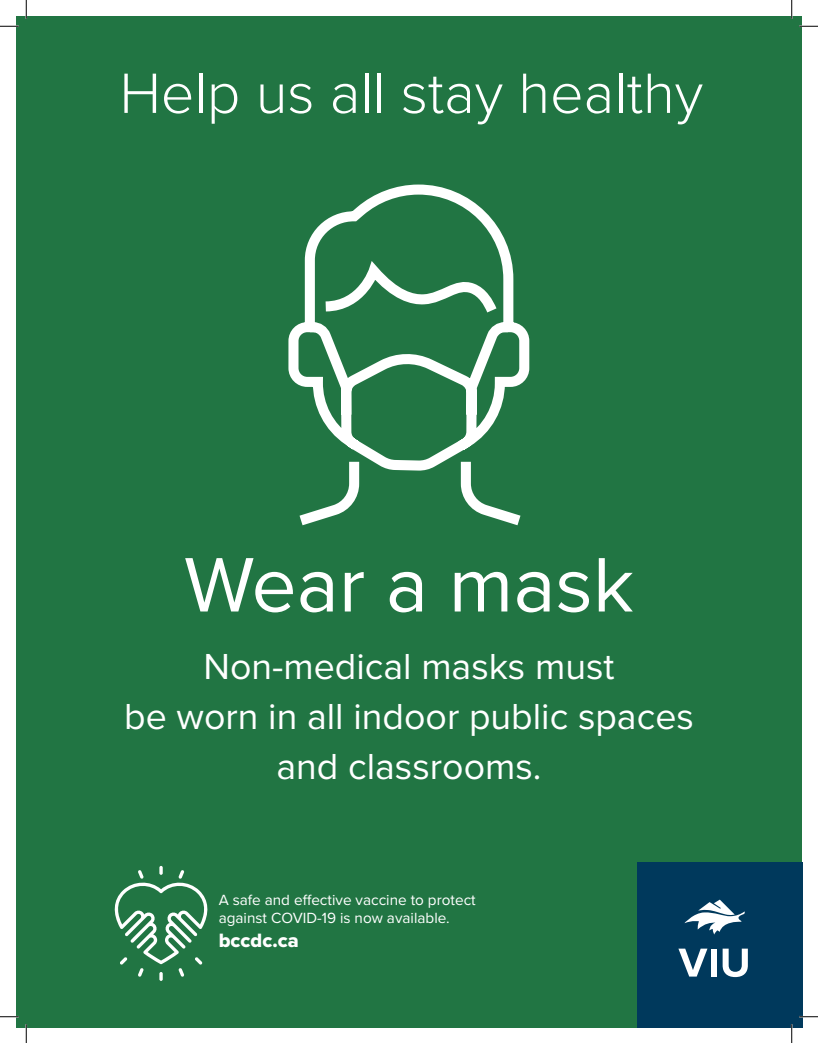
<style>
.page{position:relative;width:818px;height:1043px;background:#fff}
.page>*{position:absolute;margin:0;border:0;box-sizing:border-box;transform-origin:0 0}
.t1{font:80px "Proxima Nova";color:#fff}
.t2{font:300 58.88px "Proxima Nova";color:#fff}
.t3{font:37.5px/50px "Proxima Nova";color:#fff;text-align:center}
.t4{font:20px "Proxima Nova Extrabld";color:#fff}
.t5{font:15.25px/18.4px "Proxima Nova";color:#fff}
</style>
<div class="page">
<div style="left:16px;top:16px;width:785px;height:1012px;background:#217543"></div>
<svg style="left:114px;top:866px;width:94px;height:114px"></svg>
<svg style="left:288px;top:184px;width:242px;height:342px"></svg>
<div style="left:637px;top:862px;width:165px;height:166px;background:#00395c"></div>
<svg style="left:678px;top:899px;width:70px;height:79px"></svg>
<svg style="left:0;top:25px;width:19px;height:2px"></svg>
<svg style="left:799px;top:25px;width:19px;height:2px"></svg>
<svg style="left:0;top:1016px;width:19px;height:1px"></svg>
<svg style="left:799px;top:1015px;width:19px;height:2px"></svg>
<svg style="left:25px;top:0;width:2px;height:19px"></svg>
<svg style="left:25px;top:1024px;width:2px;height:18px"></svg>
<svg style="left:790px;top:0;width:2px;height:19px"></svg>
<svg style="left:790px;top:1024px;width:2px;height:18px"></svg>
<h2 class="t2" style="left:119px;top:58px;width:585px">Help us all stay healthy</h2>
<h1 class="t1" style="left:184px;top:537px;width:451px">Wear a mask</h1>
<h3 class="t3" style="left:124px;top:642px;width:571px">Non-medical masks must<br>be worn in all indoor public spaces and classrooms.</h3>
<p class="t5" style="left:219px;top:891px;width:258px">A safe and effective vaccine to protect against COVID-19 is now available.</p>
<h3 class="t4" style="left:219px;top:928px;width:82px">bccdc.ca</h3>
</div>
